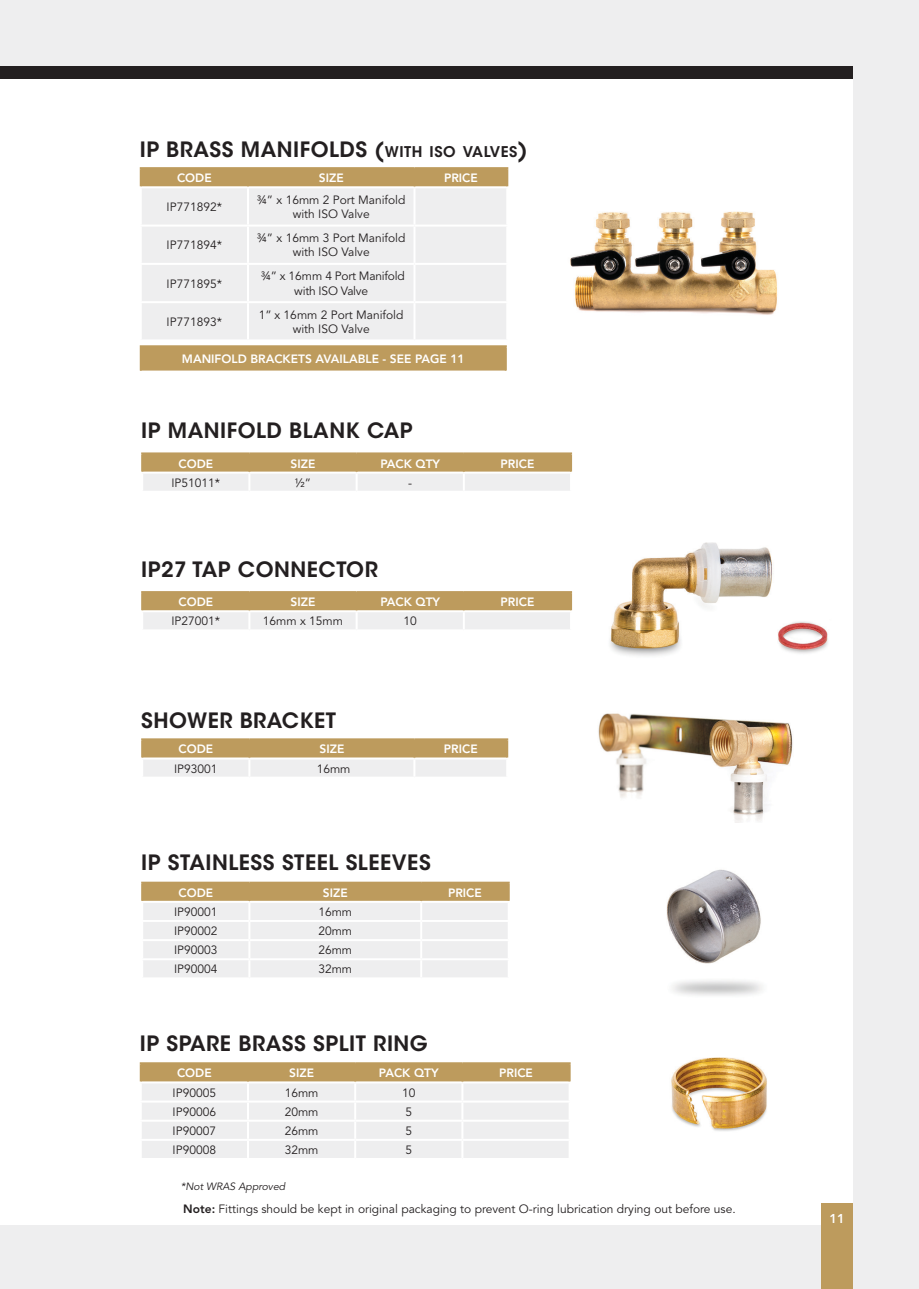
<style>
.page{position:relative;width:919px;height:1289px;background:#fff}
.page>*{position:absolute;margin:0;border:0;box-sizing:border-box;transform-origin:0 0}
.subhead{font:600 21px "ITC Avant Garde Std";letter-spacing:.025em;color:#231f20}
.t1{font:800 12.75px "Avenir LT Std";color:#fff}
.body_text{font:12px/14.4px "Avenir LT Std";color:#231f20;text-align:center}
.subhead-2{font:800 12px "Avenir LT Std";color:#fff}
.body_text-2{font:12px/14.4px "Avenir LT Std";letter-spacing:-.02em;color:#231f20;text-align:center}
.body_text-3{font:italic 10.5px "Avenir LT Std";color:#231f20}
.s1{font-style:inherit}
.s2{font-size:14.7px}
.s3{font-weight:800}
</style>
<div class="page">
<div style="left:0;top:0;width:13px;height:1288px;background:#eeeeef"></div>
<div style="left:0;top:67px;width:13px;height:1157px;background:#fff"></div>
<div style="left:0;top:66px;width:13px;height:13px;background:#231f20"></div>
<div style="left:13px;top:0;width:905px;height:1288px;background:#eeeeef"></div>
<div style="left:13px;top:67px;width:840px;height:1157px;background:#fff"></div>
<div style="left:821px;top:1203px;width:32px;height:85px;background:#bd9b5d"></div>
<div style="left:13px;top:66px;width:840px;height:13px;background:#231f20"></div>
<img style="left:570px;top:211px;width:208px;height:104px">
<div style="left:142px;top:188px;width:364px;height:151px;background:#eeeeef"></div>
<hr style="left:247px;top:188px;width:2px;height:36px;background:#fff">
<hr style="left:413px;top:188px;width:2px;height:36px;background:#fff">
<hr style="left:140px;top:224px;width:108px;height:2px;background:#fff">
<hr style="left:248px;top:224px;width:166px;height:2px;background:#fff">
<hr style="left:247px;top:226px;width:2px;height:37px;background:#fff">
<hr style="left:414px;top:224px;width:94px;height:2px;background:#fff">
<hr style="left:413px;top:226px;width:2px;height:37px;background:#fff">
<hr style="left:140px;top:263px;width:108px;height:2px;background:#fff">
<hr style="left:248px;top:263px;width:166px;height:2px;background:#fff">
<hr style="left:247px;top:265px;width:2px;height:36px;background:#fff">
<hr style="left:414px;top:263px;width:94px;height:2px;background:#fff">
<hr style="left:413px;top:265px;width:2px;height:36px;background:#fff">
<hr style="left:140px;top:301px;width:108px;height:2px;background:#fff">
<hr style="left:248px;top:301px;width:166px;height:2px;background:#fff">
<hr style="left:247px;top:303px;width:2px;height:36px;background:#fff">
<hr style="left:414px;top:301px;width:94px;height:2px;background:#fff">
<hr style="left:413px;top:303px;width:2px;height:36px;background:#fff">
<hr style="left:140px;top:167px;width:108px;height:2px;background:#bd9b5d">
<hr style="left:248px;top:167px;width:166px;height:2px;background:#bd9b5d">
<hr style="left:414px;top:167px;width:94px;height:2px;background:#bd9b5d">
<div style="left:140px;top:169px;width:368px;height:18px;background:#bd9b5d"></div>
<div style="left:141px;top:346px;width:364px;height:25px;background:#bd9b5d"></div>
<hr style="left:140px;top:370px;width:367px;height:2px;background:#fff">
<hr style="left:140px;top:347px;width:2px;height:23px;background:#bd9b5d">
<hr style="left:140px;top:345px;width:367px;height:2px;background:#bd9b5d">
<hr style="left:504px;top:347px;width:3px;height:23px;background:#bd9b5d">
<hr style="left:141px;top:881px;width:108px;height:2px;background:#bd9b5d">
<hr style="left:249px;top:881px;width:172px;height:2px;background:#bd9b5d">
<hr style="left:421px;top:881px;width:88px;height:2px;background:#bd9b5d">
<svg style="left:141px;top:882px;width:368px;height:95px;background:#e6dfd4"></svg>
<hr style="left:140px;top:1062px;width:108px;height:2px;background:#bd9b5d">
<hr style="left:248px;top:1062px;width:107px;height:2px;background:#bd9b5d">
<hr style="left:355px;top:1062px;width:107px;height:2px;background:#bd9b5d">
<hr style="left:462px;top:1062px;width:108px;height:2px;background:#bd9b5d">
<svg style="left:140px;top:1063px;width:430px;height:95px;background:#e6dfd4"></svg>
<hr style="left:141px;top:591px;width:108px;height:2px;background:#bd9b5d">
<hr style="left:249px;top:591px;width:107px;height:2px;background:#bd9b5d">
<hr style="left:356px;top:591px;width:108px;height:2px;background:#bd9b5d">
<hr style="left:464px;top:591px;width:108px;height:2px;background:#bd9b5d">
<svg style="left:141px;top:592px;width:431px;height:37px;background:#d6c6a8"></svg>
<img style="left:598px;top:713px;width:195px;height:109px">
<hr style="left:141px;top:738px;width:108px;height:2px;background:#bd9b5d">
<hr style="left:249px;top:738px;width:165px;height:2px;background:#bd9b5d">
<hr style="left:414px;top:738px;width:94px;height:2px;background:#bd9b5d">
<svg style="left:141px;top:739px;width:367px;height:38px;background:#d7c6a9"></svg>
<hr style="left:141px;top:452px;width:108px;height:2px;background:#bd9b5d">
<hr style="left:249px;top:452px;width:107px;height:2px;background:#bd9b5d">
<hr style="left:356px;top:452px;width:108px;height:2px;background:#bd9b5d">
<hr style="left:464px;top:452px;width:108px;height:2px;background:#bd9b5d">
<svg style="left:141px;top:453px;width:431px;height:38px;background:#d7c6a8"></svg>
<img style="left:610px;top:542px;width:218px;height:114px">
<img style="left:666px;top:869px;width:96px;height:127px">
<img style="left:671px;top:1057px;width:96px;height:74px">
<p class="subhead" style="left:140px;top:136px;width:389px">IP BRASS MANIFOLDS <span class="s1">(</span><span class="s2">WITH ISO VALVES</span><span class="s1">)</span></p>
<p class="subhead-2" style="left:177px;top:171px;width:36px">CODE</p>
<p class="subhead-2" style="left:319px;top:171px;width:26px">SIZE</p>
<p class="subhead-2" style="left:444px;top:171px;width:35px">PRICE</p>
<p class="body_text" style="left:167px;top:200px;width:57px">IP771892*</p>
<p class="body_text" style="left:257px;top:193px;width:150px">¾” x 16mm 2 Port Manifold with ISO Valve</p>
<p class="body_text" style="left:167px;top:238px;width:57px">IP771894*</p>
<p class="body_text" style="left:257px;top:231px;width:150px">¾” x 16mm 3 Port Manifold with ISO Valve</p>
<p class="body_text" style="left:167px;top:276px;width:57px">IP771895*</p>
<p class="body_text-2" style="left:261px;top:269px;width:145px">¾” x 16mm 4 Port Manifold with ISO Valve</p>
<p class="body_text" style="left:167px;top:315px;width:57px">IP771893*</p>
<p class="body_text" style="left:259px;top:307px;width:146px">1” x 16mm 2 Port Manifold with ISO Valve</p>
<p class="subhead-2" style="left:182px;top:352px;width:284px">MANIFOLD BRACKETS AVAILABLE - SEE PAGE 11</p>
<p class="subhead" style="left:141px;top:417px;width:273px">IP MANIFOLD BLANK CAP</p>
<p class="subhead-2" style="left:178px;top:456px;width:36px">CODE</p>
<p class="subhead-2" style="left:290px;top:456px;width:26px">SIZE</p>
<p class="subhead-2" style="left:380px;top:456px;width:61px">PACK QTY</p>
<p class="subhead-2" style="left:500px;top:456px;width:35px">PRICE</p>
<p class="body_text" style="left:171px;top:475px;width:50px">IP51011*</p>
<p class="body_text" style="left:295px;top:475px;width:18px">1/2 ”</p>
<p class="body_text" style="left:408px;top:475px;width:5px">-</p>
<p class="subhead" style="left:141px;top:556px;width:238px">IP27 TAP CONNECTOR</p>
<p class="subhead-2" style="left:178px;top:595px;width:36px">CODE</p>
<p class="subhead-2" style="left:290px;top:595px;width:26px">SIZE</p>
<p class="subhead-2" style="left:380px;top:595px;width:61px">PACK QTY</p>
<p class="subhead-2" style="left:500px;top:595px;width:35px">PRICE</p>
<p class="body_text" style="left:171px;top:614px;width:50px">IP27001*</p>
<p class="body_text" style="left:263px;top:614px;width:82px">16mm x 15mm</p>
<p class="body_text" style="left:403px;top:614px;width:15px">10</p>
<p class="subhead" style="left:141px;top:707px;width:196px">SHOWER BRACKET</p>
<p class="subhead-2" style="left:178px;top:742px;width:36px">CODE</p>
<p class="subhead-2" style="left:319px;top:742px;width:26px">SIZE</p>
<p class="subhead-2" style="left:444px;top:742px;width:35px">PRICE</p>
<p class="body_text" style="left:174px;top:761px;width:45px">IP93001</p>
<p class="body_text" style="left:316px;top:761px;width:35px">16mm</p>
<p class="subhead" style="left:141px;top:848px;width:291px">IP STAINLESS STEEL SLEEVES</p>
<p class="subhead-2" style="left:178px;top:885px;width:36px">CODE</p>
<p class="subhead-2" style="left:323px;top:885px;width:26px">SIZE</p>
<p class="subhead-2" style="left:448px;top:885px;width:35px">PRICE</p>
<p class="body_text" style="left:174px;top:904px;width:45px">IP90001</p>
<p class="body_text" style="left:318px;top:904px;width:35px">16mm</p>
<p class="body_text" style="left:174px;top:924px;width:45px">IP90002</p>
<p class="body_text" style="left:318px;top:924px;width:35px">20mm</p>
<p class="body_text" style="left:174px;top:943px;width:45px">IP90003</p>
<p class="body_text" style="left:318px;top:943px;width:35px">26mm</p>
<p class="body_text" style="left:174px;top:962px;width:45px">IP90004</p>
<p class="body_text" style="left:318px;top:962px;width:35px">32mm</p>
<p class="subhead" style="left:140px;top:1029px;width:289px">IP SPARE BRASS SPLIT RING</p>
<p class="subhead-2" style="left:177px;top:1066px;width:36px">CODE</p>
<p class="subhead-2" style="left:289px;top:1066px;width:26px">SIZE</p>
<p class="subhead-2" style="left:379px;top:1066px;width:61px">PACK QTY</p>
<p class="subhead-2" style="left:499px;top:1066px;width:35px">PRICE</p>
<p class="body_text" style="left:173px;top:1085px;width:45px">IP90005</p>
<p class="body_text" style="left:285px;top:1085px;width:35px">16mm</p>
<p class="body_text" style="left:402px;top:1085px;width:15px">10</p>
<p class="body_text" style="left:173px;top:1104px;width:45px">IP90006</p>
<p class="body_text" style="left:285px;top:1104px;width:35px">20mm</p>
<p class="body_text" style="left:405px;top:1104px;width:8px">5</p>
<p class="body_text" style="left:173px;top:1123px;width:45px">IP90007</p>
<p class="body_text" style="left:285px;top:1123px;width:35px">26mm</p>
<p class="body_text" style="left:405px;top:1123px;width:8px">5</p>
<p class="body_text" style="left:173px;top:1142px;width:45px">IP90008</p>
<p class="body_text" style="left:285px;top:1142px;width:35px">32mm</p>
<p class="body_text" style="left:405px;top:1142px;width:8px">5</p>
<p class="body_text-3" style="left:181px;top:1179px;width:106px">*Not WRAS Approved</p>
<p class="body_text" style="left:183px;top:1201px;width:554px"><span class="s3">Note:</span> Fittings should be kept in original packaging to prevent O-ring lubrication drying out before use.</p>
<p class="t1" style="left:829px;top:1210px;width:17px">11</p>
</div>
